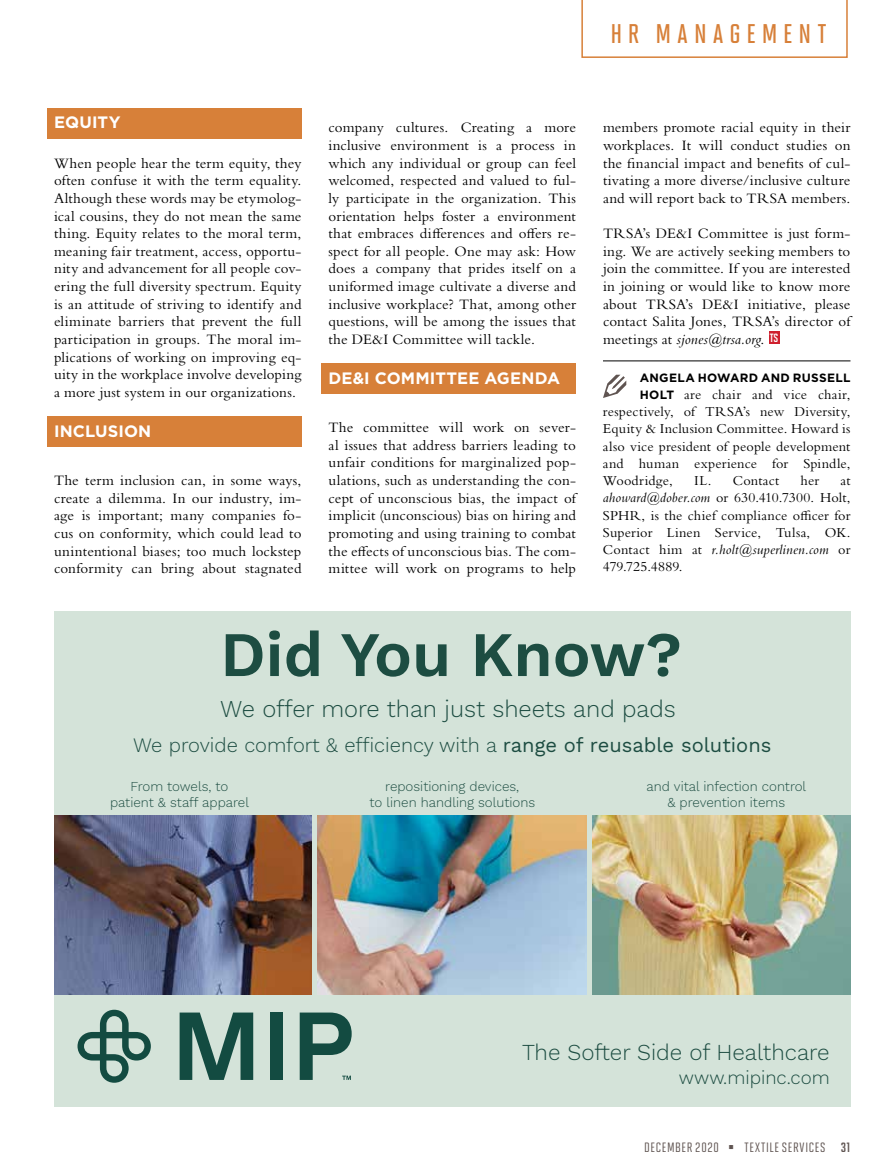
<style>
.page{position:relative;width:891px;height:1175px;background:#fff}
.page>*{position:absolute;margin:0;border:0;box-sizing:border-box;transform-origin:0 0}
.t1{font:600 63.3px "Work Sans";color:#1d4d42}
.t2{font:600 27px "Solano Gothic MVB";letter-spacing:.23em;color:#d78039}
.t3{font:300 23.7px "Work Sans";color:#1d4d42}
.t4{font:300 22.5px "Work Sans";color:#1d4d42}
.t5{font:300 20.1px "Work Sans";color:#1d4d42}
.t6{font:300 18.75px "Work Sans";color:#1d4d42}
.t7{font:700 16.5px "Gotham";letter-spacing:.01em;color:#fff}
.t8{font:15px/17.7px "Bembo Std";letter-spacing:.01em;color:#000;text-align:justify}
.t9{font:14.25px/17.2px "Bembo Std";letter-spacing:.01em;color:#000;text-align:justify}
.t10{font:13.5px "Solano Gothic MVB Md Cap";letter-spacing:.05em;color:#5f5451}
.t11{font:300 13.35px/16px "Work Sans";color:#1d4d42;text-align:center}
.t12{font:700 12px "Gotham";letter-spacing:.025em;color:#000}
.s1{font-style:italic}
.s2{font-family:"Solano Gothic MVB Bd Cap";font-size:12px;color:#fff}
.s3{font-family:"Gotham";font-weight:700;font-size:12px}
.s4{font-weight:400}
.s5{font-family:"Solano Gothic MVB Bd Cap"}
</style>
<div class="page">
<div style="left:47px;top:108px;width:255px;height:30px;background:#d78039"></div>
<div style="left:47px;top:417px;width:255px;height:30px;background:#d78039"></div>
<div style="left:322px;top:364px;width:254px;height:30px;background:#d78039"></div>
<hr style="left:603px;top:360px;width:247px;height:1px;background:#000">
<div style="left:769px;top:331px;width:11px;height:13px;background:#cf202e"></div>
<svg style="left:603px;top:375px;width:23px;height:23px"></svg>
<div style="left:54px;top:612px;width:796px;height:494px;background:#d4e3d9"></div>
<img style="left:54px;top:815px;width:257px;height:179px">
<img style="left:318px;top:815px;width:269px;height:179px">
<svg style="left:78px;top:1009px;width:73px;height:73px;background:#90ada3"></svg>
<svg style="left:180px;top:1012px;width:73px;height:67px;background:#598278"></svg>
<div style="left:270px;top:1012px;width:13px;height:67px;background:#134b41"></div>
<svg style="left:300px;top:1012px;width:52px;height:68px;background:#6c9187"></svg>
<img style="left:593px;top:815px;width:257px;height:179px">
<svg style="left:581px;top:0;width:267px;height:58px"></svg>
<h2 class="t2" style="left:611px;top:19px;width:217px">HR MANAGEMENT</h2>
<p class="t7" style="left:54px;top:111px;width:68px">EQUITY</p>
<p class="t8" style="left:54px;top:154px;width:249px">When people hear the term equity, they often confuse it with the term equality.<br>Although these words may be etymolog&shy;ical cousins, they do not mean the same thing. Equity relates to the moral term, meaning fair treatment, access, opportu&shy;nity and advancement for all people cov&shy;ering the full diversity spectrum. Equity is an attitude of striving to identify and eliminate barriers that prevent the full participation in groups. The moral im&shy;plications of working on improving eq&shy;uity in the workplace involve developing a more just system in our organizations.</p>
<p class="t7" style="left:54px;top:420px;width:99px">INCLUSION</p>
<p class="t8" style="left:54px;top:471px;width:249px">The term inclusion can, in some ways, create a dilemma. In our industry, im&shy;age is important; many companies fo&shy;cus on conformity, which could lead to unintentional biases; too much lockstep conformity can bring about stagnated</p>
<p class="t8" style="left:328px;top:119px;width:249px">company cultures. Creating a more inclusive environment is a process in which any individual or group can feel welcomed, respected and valued to ful&shy;ly participate in the organization. This orientation helps foster a environment that embraces differences and offers re&shy;spect for all people. One may ask: How does a company that prides itself on a uniformed image cultivate a diverse and inclusive workplace? That, among other questions, will be among the issues that the DE&amp;I Committee will tackle.</p>
<p class="t7" style="left:328px;top:367px;width:233px">DE&amp;I COMMITTEE AGENDA</p>
<p class="t8" style="left:328px;top:418px;width:249px">The committee will work on sever&shy;al issues that address barriers leading to unfair conditions for marginalized pop&shy;ulations, such as understanding the con&shy;cept of unconscious bias, the impact of implicit (unconscious) bias on hiring and promoting and using training to combat the effects of unconscious bias. The com&shy;mittee will work on programs to help</p>
<p class="t8" style="left:603px;top:119px;width:249px">members promote racial equity in their workplaces. It will conduct studies on the financial impact and benefits of cul&shy;tivating a more diverse/inclusive culture and will report back to TRSA members.</p>
<p class="t8" style="left:603px;top:224px;width:249px">TRSA’s DE&amp;I Committee is just form&shy;ing. We are actively seeking members to join the committee. If you are interested in joining or would like to know more about TRSA’s DE&amp;I initiative, please contact Salita Jones, TRSA’s director of meetings at <span class="s1">sjones@trsa.org</span>. <span class="s2">TS</span></p>
<p class="t12" style="left:640px;top:369px;width:212px">ANGELA HOWARD AND RUSSELL</p>
<p class="t9" style="left:603px;top:385px;width:249px;text-indent:37px"><span class="s3">HOLT</span> are chair and vice chair, respectively, of TRSA’s new Diversity, Equity &amp; Inclusion Committee. Howard is also vice president of people development and human experience for Spindle, Woodridge,</p>
<p class="t9" style="left:694px;top:472px;width:87px">IL. Contact</p>
<p class="t9" style="left:801px;top:472px;width:20px">her</p>
<p class="t9" style="left:603px;top:472px;width:249px;text-indent:238px">at <span class="s1">ahoward@dober.com</span> or 630.410.7300. Holt, SPHR, is the chief compliance officer for Superior Linen Service, Tulsa, OK.<br>Contact him at <span class="s1">r.holt@superlinen.com</span> or 479.725.4889.</p>
<h1 class="t1" style="left:220px;top:606px;width:463px">Did You Know?</h1>
<h3 class="t3" style="left:220px;top:690px;width:457px">We offer more than just sheets and pads</h3>
<h3 class="t5" style="left:133px;top:730px;width:640px">We provide comfort &amp; efficiency with a <span class="s4">range of reusable solutions</span></h3>
<p class="t11" style="left:110px;top:777px;width:140px">From towels, to patient &amp; staff apparel</p>
<p class="t11" style="left:369px;top:777px;width:167px">repositioning devices,<br>to linen handling solutions</p>
<p class="t11" style="left:647px;top:777px;width:161px">and vital infection control &amp; prevention items</p>
<h3 class="t4" style="left:522px;top:1034px;width:309px">The Softer Side of Healthcare</h3>
<p class="t6" style="left:679px;top:1063px;width:152px">www.mipinc.com</p>
<p class="t10" style="left:644px;top:1139px;width:208px">DECEMBER 2020 ▪ TEXTILE SERVICES <span class="s5">31</span></p>
</div>
